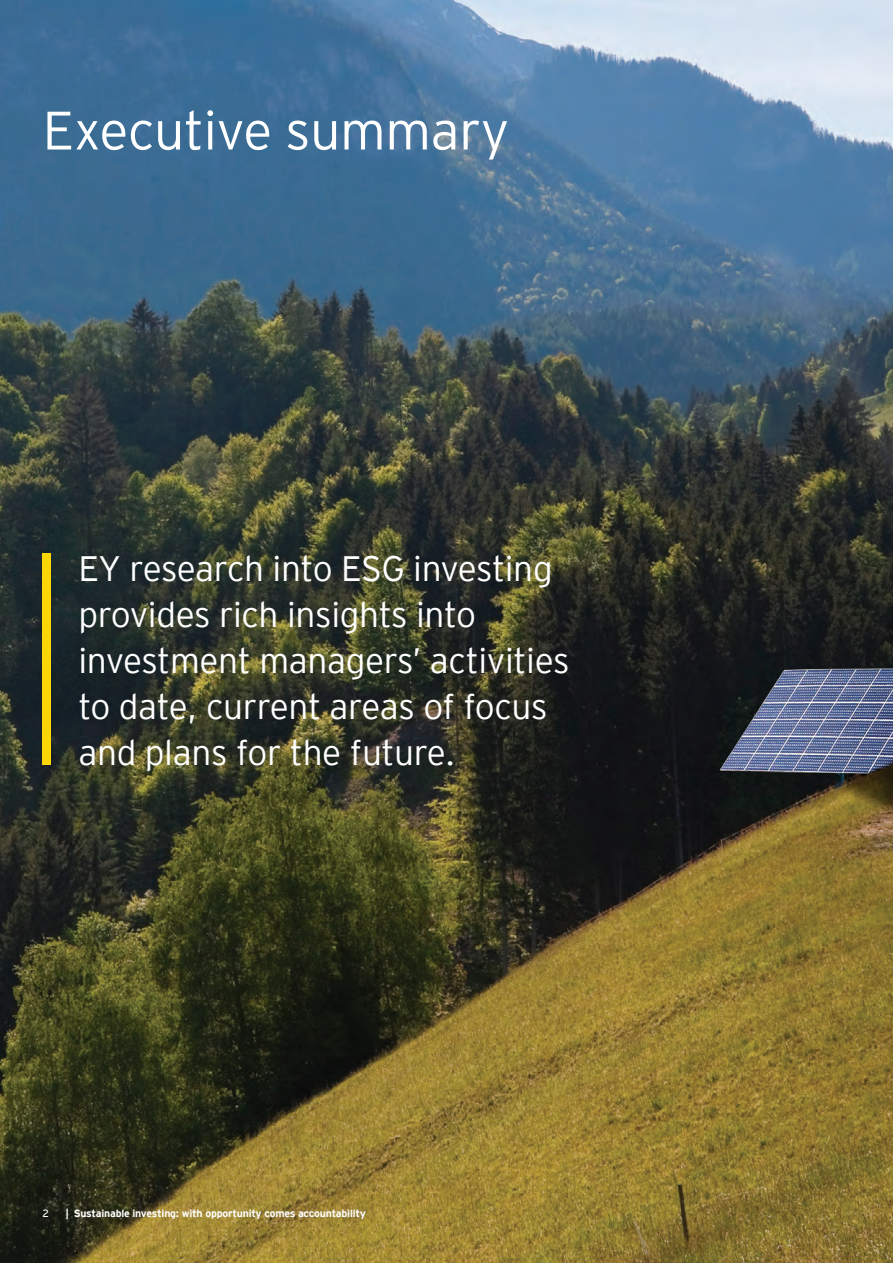
<style>
.page{position:relative;width:893px;height:1263px;background:#fff}
.page>*{position:absolute;margin:0;border:0;box-sizing:border-box;transform-origin:0 0}
.t1{font:300 54px "EY Interstate";letter-spacing:-.01em;color:#fff}
.t2{font:300 35.25px/45.8px "EY Interstate";letter-spacing:-.01em;color:#fff}
.t3{font:700 10.5px "EY Interstate";letter-spacing:-.02em;color:#fff}
.t4{font:10.5px "EY Interstate";color:#fff}
</style>
<div class="page">
<img style="left:0;top:0;width:893px;height:1263px">
<div style="left:43px;top:553px;width:8px;height:211px;background:#fcd505"></div>
<h1 class="t1" style="left:43px;top:92px;width:468px">Executive summary</h1>
<p class="t2" style="left:78px;top:544px;width:493px">EY research into ESG investing provides rich insights into investment managers’ activities to date, current areas of focus and plans for the future.</p>
<p class="t4" style="left:43px;top:1206px;width:8px">2</p>
<p class="t3" style="left:66px;top:1206px;width:301px">| Sustainable investing: with opportunity comes accountability</p>
</div>
